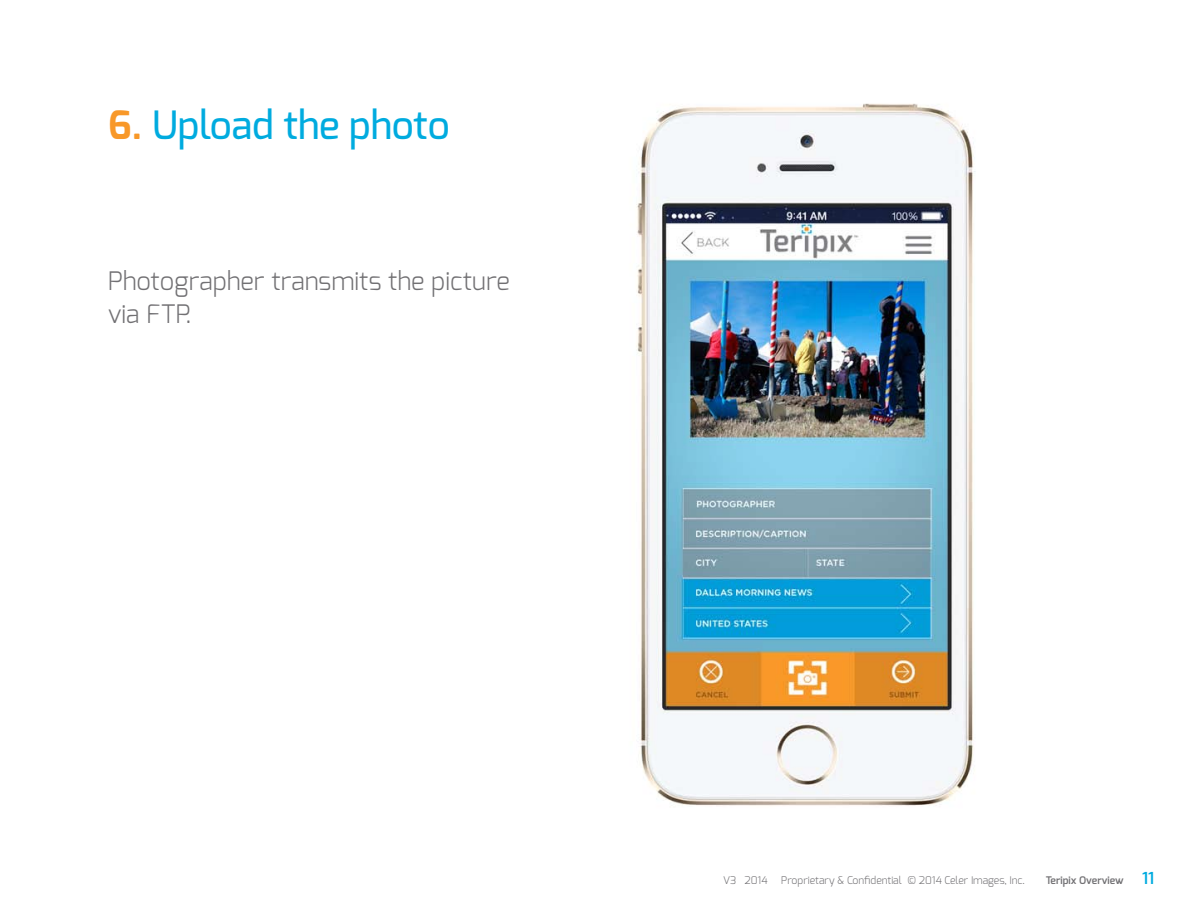
<style>
.page{position:relative;width:1188px;height:918px;background:#fff}
.page>*{position:absolute;margin:0;border:0;box-sizing:border-box;transform-origin:0 0}
.t1{font:500 39px "Exo";color:#00abdf}
.t2{font:300 25.5px/33px "Exo";color:#717073}
.t3{font:300 10.5px "Exo";color:#717073}
.t4{font:600 10.5px "Exo";color:#717073}
.s1{font-weight:700;color:#f89828}
.s2{font-size:16.5px;color:#00abdf}
</style>
<div class="page">
<img style="left:636px;top:103px;width:339px;height:703px">
<h1 class="t1" style="left:108px;top:100px;width:343px"><span class="s1">6.</span> Upload the photo</h1>
<h2 class="t2" style="left:108px;top:265px;width:403px">Photographer transmits the picture via FTP.</h2>
<p class="t3" style="left:723px;top:874px;width:46px">V3 2014</p>
<p class="t3" style="left:781px;top:874px;width:245px">Proprietary &amp; Confidential © 2014 Celer Images, Inc.</p>
<p class="t4" style="left:1046px;top:874px;width:110px">Teripix Overview <span class="s2">11</span></p>
</div>
